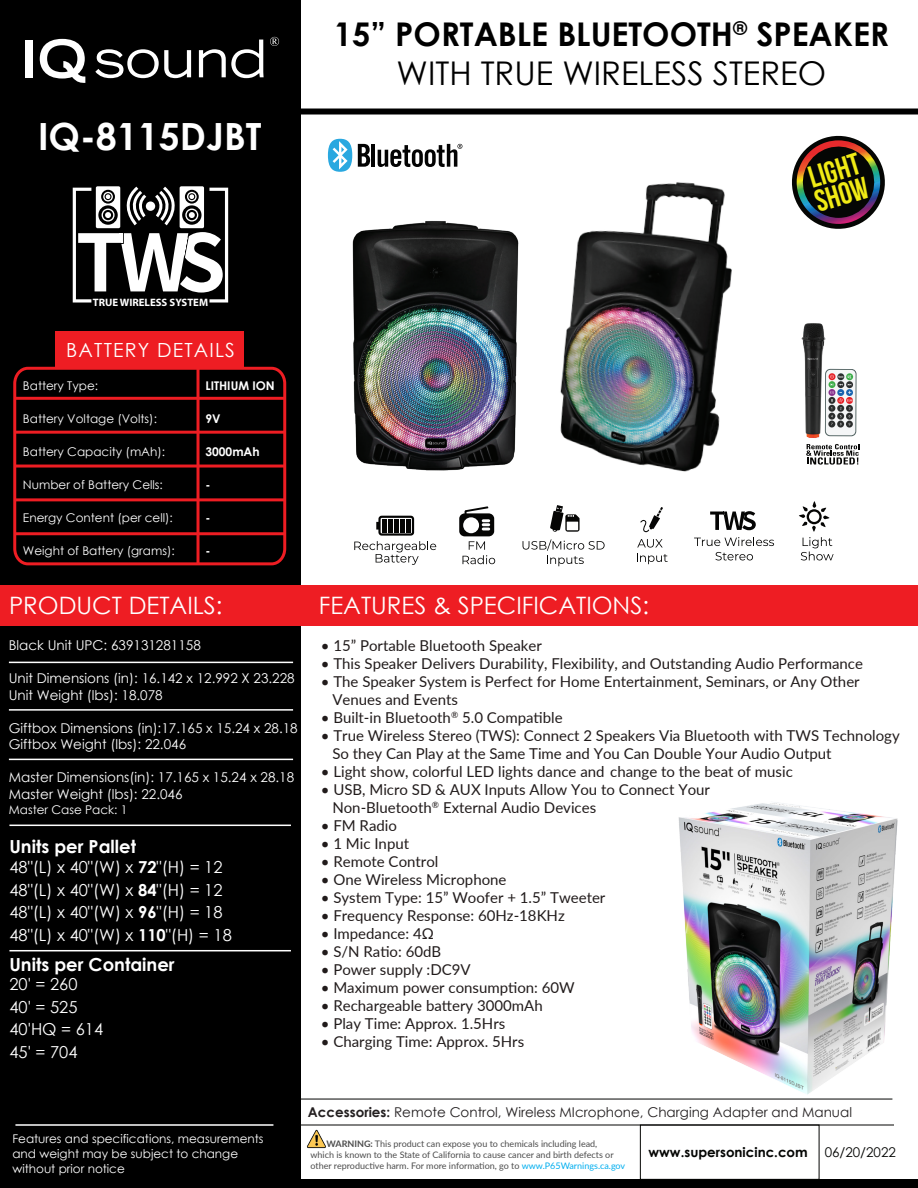
<style>
.page{position:relative;width:918px;height:1188px;background:#fff}
.page>*{position:absolute;margin:0;border:0;box-sizing:border-box;transform-origin:0 0}
.t1{font:700 37.5px "Century Gothic";color:#fff}
.t2{font:700 32.7px/39.2px "Century Gothic";color:#000;text-align:center}
.t3{font:30.75px/24.8px "Bebas Neue";color:#f0ea15}
.t4{font:24px "Century Gothic";color:#fff}
.t5{font:19.5px "Century Gothic";letter-spacing:.06em;color:#fff}
.t6{font:700 18px "Century Gothic";color:#fff}
.t7{font:16.5px/22.4px "Century Gothic";color:#fff}
.t8{font:15px/18px "Lato";color:#211b1b}
.t9{font:13.5px/16.5px "Century Gothic";color:#fff}
.t10{font:13.5px "Century Gothic";color:#231f20}
.t11{font:700 13.35px "Century Gothic";color:#040503}
.t12{font:13.35px "Century Gothic";color:#040503}
.t13{font:12px/15px "Century Gothic";color:#fff}
.t14{font:700 12px "Century Gothic";color:#fff}
.t15{font:700 10.8px "Myriad Pro";color:#fff}
.t16{font:9px/10.8px "Lato";color:#4c4c4c}
.s1{font-weight:400}
.s2{font-weight:700}
.s3{color:#00aeef}
</style>
<div class="page">
<div style="left:0;top:0;width:301px;height:1188px;background:#000"></div>
<hr style="left:299px;top:1125px;width:595px;height:1px;background:#040503">
<div style="left:0;top:1179px;width:918px;height:9px;background:#000"></div>
<div style="left:0;top:585px;width:918px;height:41px;background:#ee1d23"></div>
<hr style="left:9px;top:662px;width:284px;height:1px;background:#fff">
<div style="left:299px;top:109px;width:619px;height:6px;background:#000"></div>
<hr style="left:15px;top:1124px;width:258px;height:2px;background:#fff">
<hr style="left:9px;top:709px;width:284px;height:2px;background:#fff">
<hr style="left:9px;top:759px;width:284px;height:1px;background:#fff">
<hr style="left:300px;top:1099px;width:592px;height:1px;background:#040503">
<hr style="left:9px;top:825px;width:282px;height:1px;background:#fff">
<hr style="left:9px;top:950px;width:282px;height:1px;background:#fff">
<div style="left:55px;top:332px;width:189px;height:36px;background:#ee1d23"></div>
<svg style="left:13px;top:366px;width:274px;height:200px"></svg>
<hr style="left:197px;top:368px;width:3px;height:196px;background:#ee1d23">
<img style="left:307px;top:1129px;width:19px;height:20px">
<div style="left:640px;top:1125px;width:179px;height:55px;border:1px solid #040503"></div>
<svg style="left:95px;top:49px;width:96px;height:29px"></svg>
<svg style="left:199px;top:40px;width:65px;height:38px"></svg>
<div style="left:25px;top:40px;width:8px;height:38px;background:#fff"></div>
<svg style="left:40px;top:39px;width:45px;height:44px"></svg>
<svg style="left:270px;top:37px;width:9px;height:9px"></svg>
<svg style="left:358px;top:144px;width:12px;height:16px"></svg>
<hr style="left:372px;top:144px;width:3px;height:23px;background:#030303">
<svg style="left:378px;top:144px;width:84px;height:16px"></svg>
<svg style="left:328px;top:139px;width:24px;height:32px"></svg>
<svg style="left:73px;top:186px;width:155px;height:117px"></svg>
<svg style="left:792px;top:135px;width:93px;height:94px"></svg>
<img style="left:678px;top:802px;width:220px;height:293px">
<svg style="left:806px;top:444px;width:53px;height:21px"></svg>
<img style="left:801px;top:323px;width:31px;height:115px">
<svg style="left:808px;top:358px;width:11px;height:2px"></svg>
<svg style="left:825px;top:369px;width:32px;height:67px"></svg>
<img style="left:335px;top:160px;width:184px;height:311px">
<img style="left:560px;top:182px;width:172px;height:290px">
<svg style="left:459px;top:506px;width:36px;height:58px"></svg>
<svg style="left:637px;top:539px;width:31px;height:25px"></svg>
<svg style="left:640px;top:507px;width:23px;height:25px"></svg>
<svg style="left:523px;top:539px;width:82px;height:27px"></svg>
<svg style="left:550px;top:505px;width:30px;height:27px"></svg>
<svg style="left:694px;top:537px;width:80px;height:9px"></svg>
<svg style="left:715px;top:552px;width:38px;height:8px"></svg>
<svg style="left:710px;top:511px;width:46px;height:19px"></svg>
<svg style="left:799px;top:501px;width:35px;height:59px"></svg>
<svg style="left:354px;top:516px;width:82px;height:49px"></svg>
<h1 class="t1" style="left:38px;top:108px;width:225px">IQ-8115DJBT</h1>
<h2 class="t2" style="left:334px;top:13px;width:557px">15” PORTABLE BLUETOOTH<sup>®</sup> SPEAKER<br><span class="s1">WITH TRUE WIRELESS STEREO</span></h2>
<h3 class="t3" style="left:805px;top:166px;width:56px;rotate:-17deg">LIGHT<br>SHOW</h3>
<p class="t15" style="left:93px;top:295px;width:117px">TRUE WIRELESS SYSTEM</p>
<h3 class="t5" style="left:66px;top:336px;width:170px">BATTERY DETAILS</h3>
<p class="t13" style="left:23px;top:378px;width:77px">Battery Type:</p>
<p class="t13" style="left:23px;top:411px;width:136px">Battery Voltage (Volts):</p>
<p class="t13" style="left:23px;top:444px;width:144px">Battery Capacity (mAh):</p>
<p class="t13" style="left:23px;top:477px;width:142px">Number of Battery Cells:</p>
<p class="t13" style="left:23px;top:510px;width:151px">Energy Content (per cell):</p>
<p class="t13" style="left:23px;top:543px;width:153px">Weight of Battery (grams):</p>
<p class="t14" style="left:205px;top:376px;width:71px">LITHIUM ION</p>
<p class="t14" style="left:205px;top:409px;width:17px">9V</p>
<p class="t14" style="left:205px;top:442px;width:56px">3000mAh</p>
<p class="t14" style="left:205px;top:475px;width:7px">-</p>
<p class="t14" style="left:205px;top:508px;width:7px">-</p>
<p class="t14" style="left:205px;top:541px;width:7px">-</p>
<h3 class="t4" style="left:9px;top:589px;width:215px">PRODUCT DETAILS:</h3>
<p class="t9" style="left:9px;top:637px;width:194px">Black Unit UPC: 639131281158</p>
<p class="t9" style="left:9px;top:670px;width:287px">Unit Dimensions (in): 16.142 x 12.992 X 23.228<br>Unit Weight (lbs): 18.078</p>
<p class="t9" style="left:9px;top:719px;width:290px">Giftbox Dimensions (in):17.165 x 15.24 x 28.18<br>Giftbox Weight (lbs): 22.046</p>
<p class="t9" style="left:9px;top:769px;width:287px">Master Dimensions(in): 17.165 x 15.24 x 28.18<br>Master Weight (lbs): 22.046</p>
<p class="t13" style="left:9px;top:802px;width:120px">Master Case Pack: 1</p>
<p class="t6" style="left:9px;top:832px;width:128px">Units per Pallet</p>
<p class="t7" style="left:9px;top:856px;width:224px">48"(L) x 40"(W) x <span class="s2">72</span>"(H) = 12<br>48"(L) x 40"(W) x <span class="s2">84</span>"(H) = 12<br>48"(L) x 40"(W) x <span class="s2">96</span>"(H) = 18<br>48"(L) x 40"(W) x <span class="s2">110</span>"(H) = 18</p>
<p class="t6" style="left:9px;top:951px;width:167px">Units per Container</p>
<p class="t7" style="left:9px;top:973px;width:95px">20' = 260<br>40' = 525<br>40'HQ = 614<br>45' = 704</p>
<h3 class="t4" style="left:319px;top:589px;width:332px">FEATURES &amp; SPECIFICATIONS:</h3>
<p class="t8" style="left:321px;top:636px;width:223px">• 15” Portable Bluetooth Speaker</p>
<p class="t8" style="left:321px;top:654px;width:544px">• This Speaker Delivers Durability, Flexibility, and Outstanding Audio Performance</p>
<p class="t8" style="left:332px;top:672px;width:529px;text-indent:-12px">• The Speaker System is Perfect for Home Entertainment, Seminars, or Any Other<br>Venues and Events</p>
<p class="t8" style="left:321px;top:708px;width:243px">• Built-in Bluetooth<sup>®</sup> 5.0 Compatible</p>
<p class="t8" style="left:332px;top:726px;width:569px;text-indent:-12px">• True Wireless Stereo (TWS): Connect 2 Speakers Via Bluetooth with TWS Technology<br>So they Can Play at the Same Time and You Can Double Your Audio Output</p>
<p class="t8" style="left:321px;top:762px;width:474px">• Light show, colorful LED lights dance and change to the beat of music</p>
<p class="t8" style="left:332px;top:780px;width:379px;text-indent:-12px">• USB, Micro SD &amp; AUX Inputs Allow You to Connect Your<br>Non-Bluetooth<sup>®</sup> External Audio Devices</p>
<p class="t8" style="left:321px;top:816px;width:78px">• FM Radio</p>
<p class="t8" style="left:321px;top:834px;width:90px">• 1 Mic Input</p>
<p class="t8" style="left:321px;top:852px;width:119px">• Remote Control</p>
<p class="t8" style="left:321px;top:870px;width:187px">• One Wireless Microphone</p>
<p class="t8" style="left:321px;top:888px;width:286px">• System Type: 15” Woofer + 1.5” Tweeter</p>
<p class="t8" style="left:321px;top:906px;width:246px">• Frequency Response: 60Hz-18KHz</p>
<p class="t8" style="left:321px;top:924px;width:115px">• Impedance: 4Ω</p>
<p class="t8" style="left:321px;top:942px;width:122px">• S/N Ratio: 60dB</p>
<p class="t8" style="left:321px;top:960px;width:151px">• Power supply :DC9V</p>
<p class="t8" style="left:321px;top:978px;width:255px">• Maximum power consumption: 60W</p>
<p class="t8" style="left:321px;top:996px;width:223px">• Rechargeable battery 3000mAh</p>
<p class="t8" style="left:321px;top:1014px;width:186px">• Play Time: Approx. 1.5Hrs</p>
<p class="t8" style="left:321px;top:1032px;width:205px">• Charging Time: Approx. 5Hrs</p>
<p class="t13" style="left:12px;top:1131px;width:253px">Features and specifications, measurements and weight may be subject to change without prior notice</p>
<p class="t10" style="left:308px;top:1103px;width:546px"><span class="s2">Accessories:</span> Remote Control, Wireless MIcrophone, Charging Adapter and Manual</p>
<p class="t16" style="left:311px;top:1138px;width:316px;text-indent:16px"><span class="s2">WARNING:</span> This product can expose you to chemicals including lead,<br>which is known to the State of California to cause cancer and birth defects or other reproductive harm. For more information, go to <span class="s3">www.P65Warnings.ca.gov</span></p>
<p class="t11" style="left:648px;top:1142px;width:161px">www.supersonicinc.com</p>
<p class="t12" style="left:825px;top:1143px;width:73px">06/20/2022</p>
</div>
